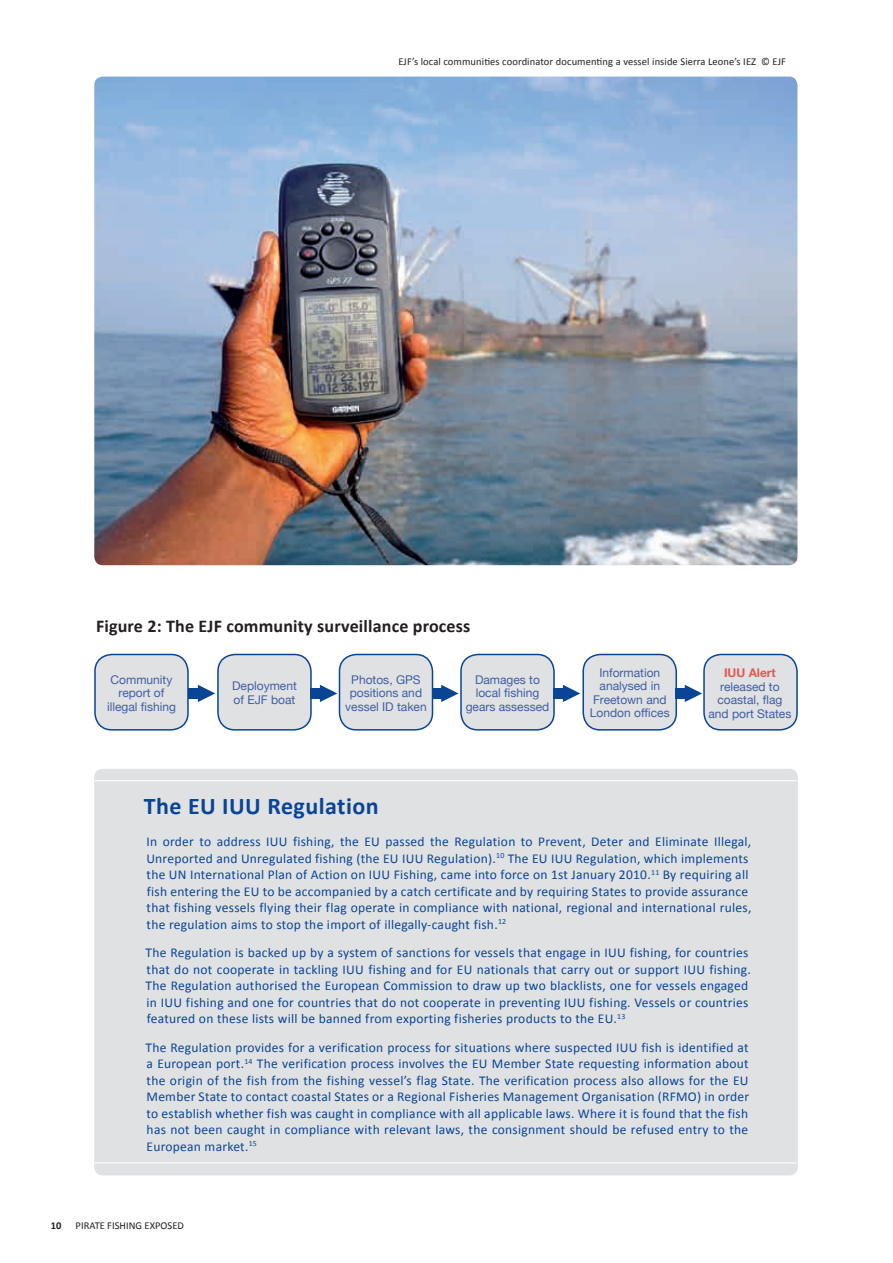
<style>
.page{position:relative;width:893px;height:1263px;background:#fff}
.page>*{position:absolute;margin:0;border:0;box-sizing:border-box;transform-origin:0 0}
.t1{font:700 24px "Calibri";letter-spacing:.02em;color:#094594}
.t2{font:700 18px "Calibri";letter-spacing:.01em;color:#231f20}
.t3{font:13.5px/16.5px "Calibri";letter-spacing:.02em;color:#094594}
.t4{font:12px/13.5px "Helvetica Neue";color:#405ea4;text-align:center}
.t5{font:700 12px "Helvetica Neue";color:#e15952}
.t6{font:10.5px "Calibri";letter-spacing:.01em;color:#231f20}
.t7{font:700 10.5px "Calibri";color:#231f20}
</style>
<div class="page">
<div style="left:94px;top:769px;width:704px;height:406px;background:#e0e1e3;border-radius:9px"></div>
<hr style="left:95px;top:780px;width:701px;height:1px;background:#fff">
<hr style="left:95px;top:1162px;width:701px;height:1px;background:#fff">
<img style="left:94px;top:77px;width:703px;height:488px">
<div style="left:95px;top:654px;width:93px;height:76px;background:#e0e1e3;border-radius:17px"></div>
<div style="left:94px;top:654px;width:95px;height:77px;border:2px solid #094594;border-radius:17px"></div>
<div style="left:218px;top:654px;width:93px;height:76px;background:#e0e1e3;border-radius:17px"></div>
<div style="left:217px;top:654px;width:95px;height:77px;border:2px solid #094594;border-radius:17px"></div>
<div style="left:339px;top:654px;width:93px;height:76px;background:#e0e1e3;border-radius:17px"></div>
<div style="left:339px;top:654px;width:94px;height:77px;border:2px solid #094594;border-radius:17px"></div>
<div style="left:461px;top:654px;width:93px;height:76px;background:#e0e1e3;border-radius:17px"></div>
<div style="left:460px;top:654px;width:95px;height:77px;border:2px solid #094594;border-radius:17px"></div>
<div style="left:583px;top:654px;width:93px;height:76px;background:#e0e1e3;border-radius:17px"></div>
<div style="left:582px;top:654px;width:95px;height:77px;border:2px solid #094594;border-radius:17px"></div>
<div style="left:704px;top:654px;width:93px;height:76px;background:#e0e1e3;border-radius:17px"></div>
<div style="left:703px;top:654px;width:95px;height:77px;border:2px solid #094594;border-radius:17px"></div>
<svg style="left:198px;top:685px;width:17px;height:17px"></svg>
<div style="left:189px;top:688px;width:12px;height:11px;background:#094594"></div>
<svg style="left:320px;top:685px;width:17px;height:17px"></svg>
<div style="left:311px;top:688px;width:12px;height:11px;background:#094594"></div>
<svg style="left:441px;top:685px;width:17px;height:17px"></svg>
<div style="left:432px;top:688px;width:12px;height:11px;background:#094594"></div>
<svg style="left:563px;top:685px;width:17px;height:17px"></svg>
<div style="left:554px;top:688px;width:12px;height:11px;background:#094594"></div>
<svg style="left:685px;top:685px;width:17px;height:17px"></svg>
<div style="left:676px;top:688px;width:12px;height:11px;background:#094594"></div>
<p class="t6" style="left:398px;top:55px;width:389px">EJF’s local communities coordinator documenting a vessel inside Sierra Leone’s IEZ © EJF</p>
<h2 class="t2" style="left:96px;top:614px;width:376px">Figure 2: The EJF community surveillance process</h2>
<p class="t4" style="left:107px;top:672px;width:70px">Community report of illegal fishing</p>
<p class="t4" style="left:232px;top:679px;width:66px;text-align:left">Deployment of EJF boat</p>
<p class="t4" style="left:345px;top:672px;width:83px">Photos, GPS positions and vessel ID taken</p>
<p class="t4" style="left:466px;top:672px;width:85px">Damages to local fishing gears assessed</p>
<p class="t4" style="left:590px;top:666px;width:81px">Information analysed in<br>Freetown and<br>London offices</p>
<p class="t5" style="left:724px;top:665px;width:53px">IUU Alert</p>
<p class="t4" style="left:708px;top:679px;width:84px">released to coastal, flag and port States</p>
<h1 class="t1" style="left:144px;top:791px;width:236px">The EU IUU Regulation</h1>
<p class="t3" style="left:146px;top:833px;width:606px">In order to address IUU fishing, the EU passed the Regulation to Prevent, Deter and Eliminate Illegal, Unreported and Unregulated fishing (the EU IUU Regulation).<sup>10</sup> The EU IUU Regulation, which implements the UN International Plan of Action on IUU Fishing, came into force on 1st January 2010.<sup>11</sup> By requiring all fish entering the EU to be accompanied by a catch certificate and by requiring States to provide assurance that fishing vessels flying their flag operate in compliance with national, regional and international rules, the regulation aims to stop the import of illegally-caught fish.<sup>12</sup></p>
<p class="t3" style="left:146px;top:944px;width:607px">The Regulation is backed up by a system of sanctions for vessels that engage in IUU fishing, for countries that do not cooperate in tackling IUU fishing and for EU nationals that carry out or support IUU fishing.<br>The Regulation authorised the European Commission to draw up two blacklists, one for vessels engaged in IUU fishing and one for countries that do not cooperate in preventing IUU fishing. Vessels or countries featured on these lists will be banned from exporting fisheries products to the EU.<sup>13</sup></p>
<p class="t3" style="left:146px;top:1038px;width:605px;text-align:justify">The Regulation provides for a verification process for situations where suspected IUU fish is identified at a European port.<sup>14</sup> The verification process involves the EU Member State requesting information about the origin of the fish from the fishing vessel’s flag State. The verification process also allows for the EU Member State to contact coastal States or a Regional Fisheries Management Organisation (RFMO) in order to establish whether fish was caught in compliance with all applicable laws. Where it is found that the fish has not been caught in compliance with relevant laws, the consignment should be refused entry to the European market.<sup>15</sup></p>
<p class="t7" style="left:51px;top:1219px;width:12px">10</p>
<p class="t6" style="left:76px;top:1219px;width:110px">PIRATE FISHING EXPOSED</p>
</div>
